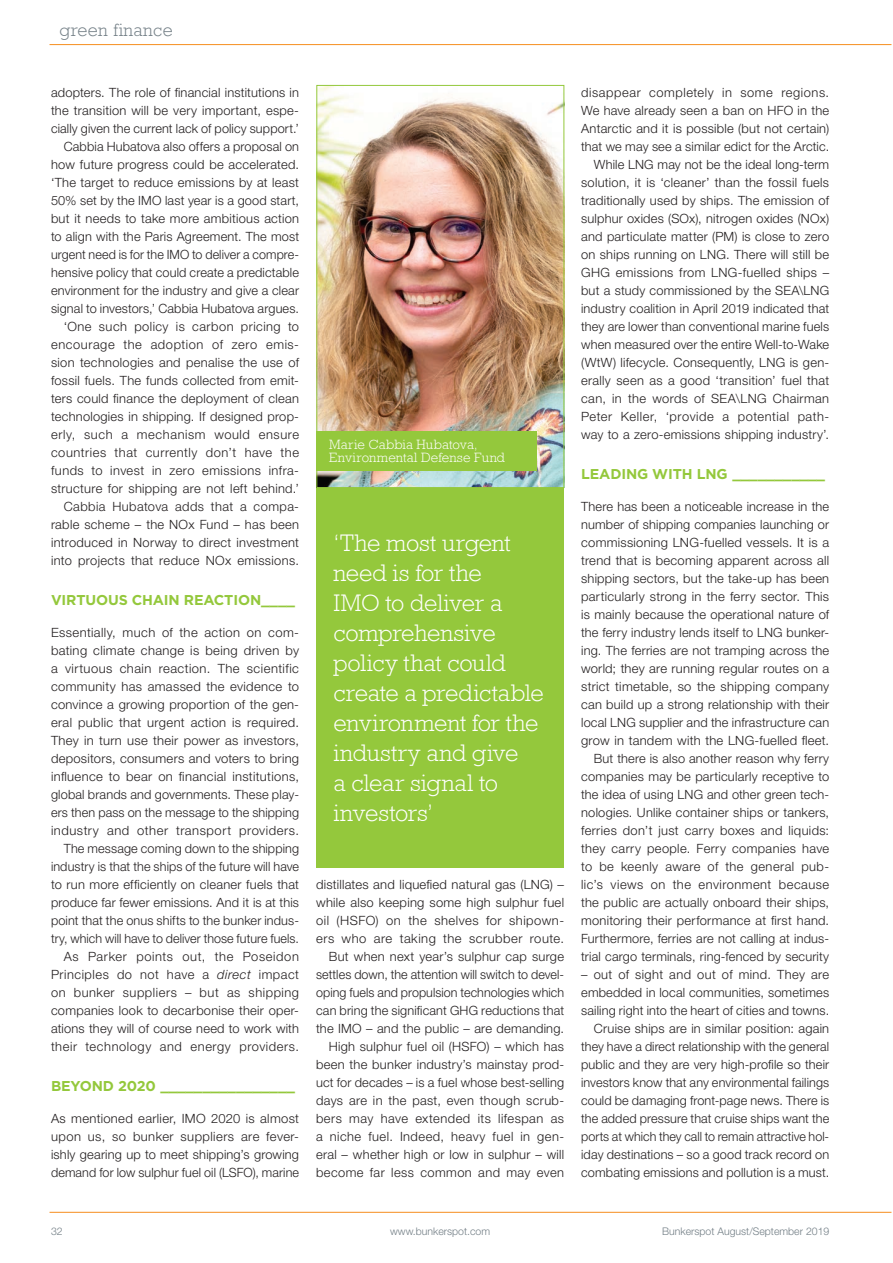
<style>
.page{position:relative;width:893px;height:1263px;background:#fff}
.page>*{position:absolute;margin:0;border:0;box-sizing:border-box;transform-origin:0 0}
.t1{font:300 24px/30px "Rockwell";letter-spacing:-.005em;color:#fff}
.t2{font:300 18px "Rockwell";letter-spacing:.025em;color:#737f86}
.t3{font:700 14.25px "Gotham";letter-spacing:-.01em;color:#94c83c}
.t4{font:300 13.5px/13.5px "Rockwell";letter-spacing:.01em;color:#fff}
.t5{font:300 12.75px/18px "Helvetica Neue LT Std";letter-spacing:.015em;color:#231f20;text-align:right}
.t6{font:300 10.5px "Helvetica Neue LT Std";color:#737f86}
.s1{font-style:italic}
</style>
<div class="page">
<img style="left:318px;top:87px;width:244px;height:399px">
<div style="left:316px;top:85px;width:248px;height:403px;border:1px solid #94c83c"></div>
<div style="left:316px;top:431px;width:221px;height:40px;background:#94c83c"></div>
<div style="left:316px;top:488px;width:248px;height:379px;background:#94c83c"></div>
<hr style="left:50px;top:44px;width:841px;height:1px;background:#f68e1e">
<hr style="left:50px;top:1212px;width:841px;height:1px;background:#f68e1e">
<h2 class="t2" style="left:60px;top:20px;width:115px">green finance</h2>
<p class="t5" style="left:51px;top:83px;width:250px">adopters. The role of financial institutions in the transition will be very important, espe&shy;cially given the current lack of policy support.’ Cabbia Hubatova also offers a proposal on how future progress could be accelerated. ‘The target to reduce emissions by at least 50% set by the IMO last year is a good start, but it needs to take more ambitious action to align with the Paris Agreement. The most urgent need is for the IMO to deliver a compre&shy;hensive policy that could create a predictable environment for the industry and give a clear signal to investors,’ Cabbia Hubatova argues. ‘One such policy is carbon pricing to encourage the adoption of zero emis&shy;sion technologies and penalise the use of fossil fuels. The funds collected from emit&shy;ters could finance the deployment of clean technologies in shipping. If designed prop&shy;erly, such a mechanism would ensure countries that currently don’t have the funds to invest in zero emissions infra&shy;structure for shipping are not left behind.’ Cabbia Hubatova adds that a compa&shy;rable scheme – the NOx Fund – has been introduced in Norway to direct investment into projects that reduce NOx emissions.</p>
<p class="t3" style="left:51px;top:590px;width:245px">VIRTUOUS CHAIN REACTION____</p>
<p class="t5" style="left:51px;top:623px;width:250px">Essentially, much of the action on com&shy;bating climate change is being driven by a virtuous chain reaction. The scientific community has amassed the evidence to convince a growing proportion of the gen&shy;eral public that urgent action is required.<br>They in turn use their power as investors, depositors, consumers and voters to bring influence to bear on financial institutions, global brands and governments. These play&shy;ers then pass on the message to the shipping industry and other transport providers.<br>The message coming down to the shipping industry is that the ships of the future will have to run more efficiently on cleaner fuels that produce far fewer emissions. And it is at this point that the onus shifts to the bunker indus&shy;try, which will have to deliver those future fuels.<br>As Parker points out, the Poseidon Principles do not have a <span class="s1">direct</span> impact on bunker suppliers – but as shipping companies look to decarbonise their oper&shy;ations they will of course need to work with their technology and energy providers.</p>
<p class="t3" style="left:51px;top:1076px;width:245px">BEYOND 2020 ________________</p>
<p class="t5" style="left:51px;top:1109px;width:250px;text-align:justify">As mentioned earlier, IMO 2020 is almost upon us, so bunker suppliers are fever&shy;ishly gearing up to meet shipping’s growing demand for low sulphur fuel oil (LSFO), marine</p>
<p class="t4" style="left:329px;top:437px;width:177px">Marie Cabbia Hubatova,<br>Environmental Defense Fund</p>
<h1 class="t1" style="left:333px;top:528px;width:212px">‘The most urgent need is for the<br>IMO to deliver a comprehensive policy that could create a predictable environment for the industry and give<br>a clear signal to investors’</h1>
<p class="t5" style="left:316px;top:875px;width:250px">distillates and liquefied natural gas (LNG) – while also keeping some high sulphur fuel oil (HSFO) on the shelves for shipown&shy;ers who are taking the scrubber route.<br>But when next year’s sulphur cap surge settles down, the attention will switch to devel&shy;oping fuels and propulsion technologies which can bring the significant GHG reductions that the IMO – and the public – are demanding.<br>High sulphur fuel oil (HSFO) – which has been the bunker industry’s mainstay prod&shy;uct for decades – is a fuel whose best-selling days are in the past, even though scrub&shy;bers may have extended its lifespan as a niche fuel. Indeed, heavy fuel in gen&shy;eral – whether high or low in sulphur – will become far less common and may even</p>
<p class="t5" style="left:581px;top:83px;width:250px">disappear completely in some regions.<br>We have already seen a ban on HFO in the Antarctic and it is possible (but not certain) that we may see a similar edict for the Arctic.<br>While LNG may not be the ideal long-term solution, it is ‘cleaner’ than the fossil fuels traditionally used by ships. The emission of sulphur oxides (SOx), nitrogen oxides (NOx) and particulate matter (PM) is close to zero on ships running on LNG. There will still be GHG emissions from LNG-fuelled ships – but a study commissioned by the SEA\LNG industry coalition in April 2019 indicated that they are lower than conventional marine fuels when measured over the entire Well-to-Wake (WtW) lifecycle. Consequently, LNG is gen&shy;erally seen as a good ‘transition’ fuel that can, in the words of SEA\LNG Chairman Peter Keller, ‘provide a potential path&shy;way to a zero-emissions shipping industry’.</p>
<p class="t3" style="left:581px;top:464px;width:245px">LEADING WITH LNG ___________</p>
<p class="t5" style="left:581px;top:497px;width:250px">There has been a noticeable increase in the number of shipping companies launching or commissioning LNG-fuelled vessels. It is a trend that is becoming apparent across all shipping sectors, but the take-up has been particularly strong in the ferry sector. This is mainly because the operational nature of the ferry industry lends itself to LNG bunker&shy;ing. The ferries are not tramping across the world; they are running regular routes on a strict timetable, so the shipping company can build up a strong relationship with their local LNG supplier and the infrastructure can grow in tandem with the LNG-fuelled fleet.<br>But there is also another reason why ferry companies may be particularly receptive to the idea of using LNG and other green tech&shy;nologies. Unlike container ships or tankers, ferries don’t just carry boxes and liquids: they carry people. Ferry companies have to be keenly aware of the general pub&shy;lic’s views on the environment because the public are actually onboard their ships, monitoring their performance at first hand.<br>Furthermore, ferries are not calling at indus&shy;trial cargo terminals, ring-fenced by security</p>
<p class="t5" style="left:581px;top:965px;width:250px">– out of sight and out of mind. They are embedded in local communities, sometimes sailing right into the heart of cities and towns.<br>Cruise ships are in similar position: again they have a direct relationship with the general public and they are very high-profile so their investors know that any environmental failings could be damaging front-page news. There is the added pressure that cruise ships want the ports at which they call to remain attractive hol&shy;iday destinations – so a good track record on combating emissions and pollution is a must.</p>
<p class="t6" style="left:51px;top:1225px;width:13px">32</p>
<p class="t6" style="left:390px;top:1225px;width:101px">www.bunkerspot.com</p>
<p class="t6" style="left:662px;top:1225px;width:169px">Bunkerspot August/September 2019</p>
</div>
